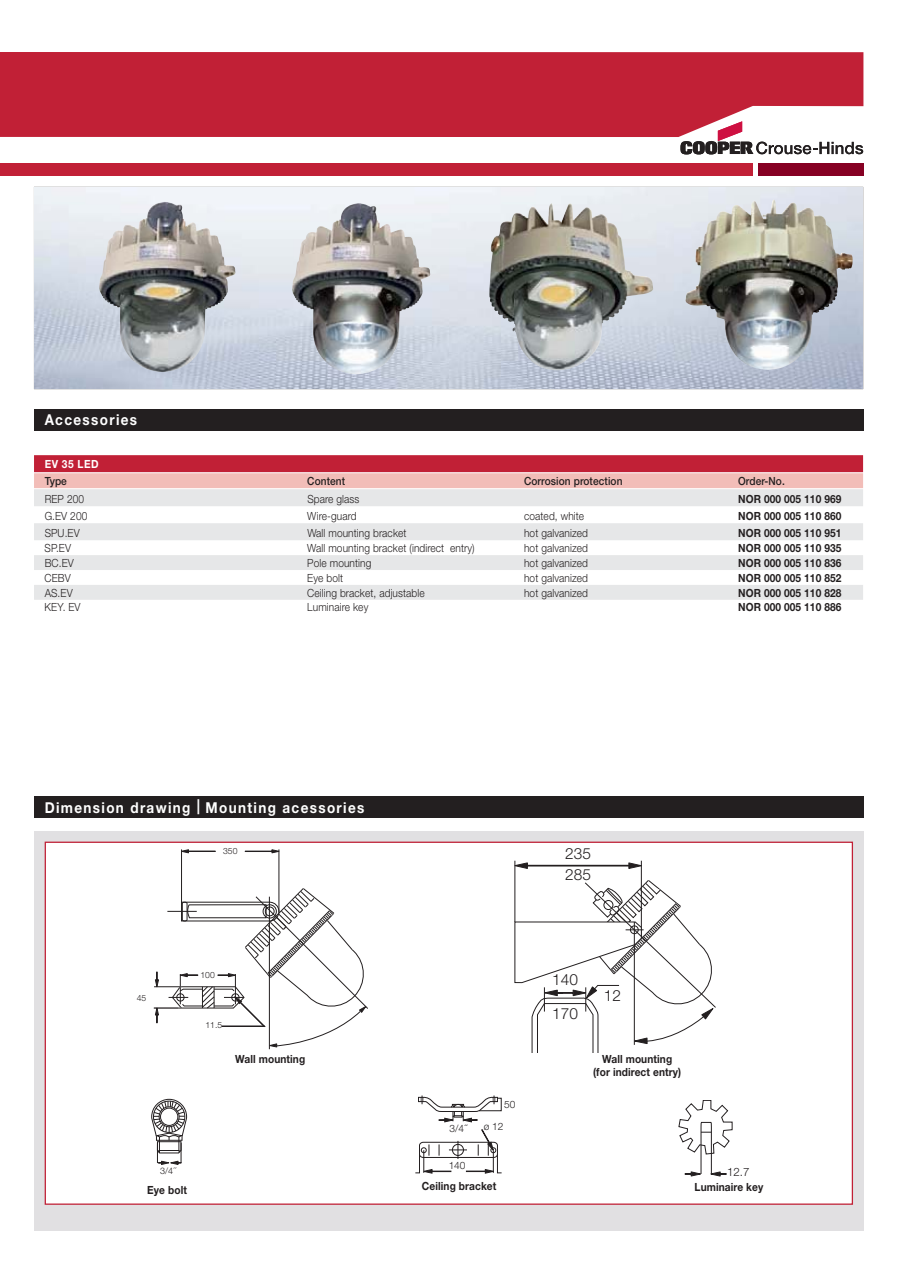
<style>
.page{position:relative;width:898px;height:1283px;background:#fff}
.page>*{position:absolute;margin:0;border:0;box-sizing:border-box;transform-origin:0 0}
.t1{font:300 15.45px/33.9px "Helvetica Neue LT Pro";color:#231f20}
.t2{font:700 15px "Helvetica Neue LT Pro";letter-spacing:.1em;color:#fff;scale:.9 1}
.t3{font:300 11.55px "Helvetica Neue LT Pro";color:#231f20}
.t4{font:300 11.25px "Helvetica Neue LT Pro";letter-spacing:.01em;color:#231f20;scale:.9 1}
.t5{font:700 11.25px/12.8px "Helvetica Neue LT Pro";letter-spacing:.01em;color:#231f20;text-align:center;scale:.9 1}
.t6{font:500 11.25px "Helvetica Neue LT Pro";letter-spacing:.01em;color:#231f20;scale:.9 1}
.t7{font:700 11.25px "Helvetica Neue LT Pro";letter-spacing:.05em;color:#fff;scale:.9 1}
.t8{font:300 10.2px "Helvetica Neue LT Pro";color:#231f20}
.t9{font:300 9px "Helvetica Neue LT Pro";color:#231f20}
.t10{font:300 8.55px "Helvetica Neue LT Pro";color:#231f20}
</style>
<div class="page">
<div style="left:0;top:52px;width:863px;height:85px;background:#c12036"></div>
<div style="left:0;top:163px;width:753px;height:12px;background:#c12036"></div>
<svg style="left:680px;top:121px;width:183px;height:33px"></svg>
<div style="left:757px;top:163px;width:106px;height:12px;background:#860023"></div>
<img style="left:35px;top:188px;width:827px;height:200px">
<div style="left:34px;top:409px;width:829px;height:22px;background:#231f20"></div>
<div style="left:34px;top:455px;width:829px;height:17px;background:#c12036"></div>
<div style="left:34px;top:473px;width:829px;height:15px;background:#f2bdb8"></div>
<div style="left:34px;top:489px;width:829px;height:17px;background:#e6e7e8"></div>
<div style="left:34px;top:523px;width:829px;height:17px;background:#e6e7e8"></div>
<div style="left:34px;top:555px;width:829px;height:15px;background:#e6e7e8"></div>
<div style="left:34px;top:585px;width:829px;height:15px;background:#e6e7e8"></div>
<div style="left:34px;top:831px;width:829px;height:399px;background:#e1e0e2"></div>
<div style="left:46px;top:843px;width:805px;height:360px;background:#fff"></div>
<svg style="left:678px;top:1100px;width:55px;height:76px"></svg>
<div style="left:34px;top:796px;width:829px;height:22px;background:#231f20"></div>
<svg style="left:151px;top:1098px;width:36px;height:66px"></svg>
<svg style="left:418px;top:1095px;width:84px;height:27px"></svg>
<svg style="left:415px;top:1129px;width:87px;height:44px"></svg>
<hr style="left:269px;top:896px;width:1px;height:153px;background:#231f20">
<hr style="left:181px;top:849px;width:1px;height:53px;background:#231f20">
<hr style="left:279px;top:849px;width:1px;height:63px;background:#231f20">
<svg style="left:181px;top:849px;width:34px;height:4px"></svg>
<svg style="left:245px;top:849px;width:34px;height:4px"></svg>
<svg style="left:154px;top:887px;width:214px;height:160px"></svg>
<hr style="left:514px;top:860px;width:1px;height:62px;background:#231f20">
<hr style="left:641px;top:860px;width:1px;height:78px;background:#231f20">
<svg style="left:514px;top:879px;width:202px;height:173px"></svg>
<svg style="left:514px;top:862px;width:128px;height:6px"></svg>
<img style="left:489px;top:203px;width:164px;height:167px">
<img style="left:685px;top:199px;width:167px;height:171px">
<img style="left:292px;top:203px;width:138px;height:171px">
<img style="left:99px;top:202px;width:137px;height:170px">
<h2 class="t2" style="left:45px;top:414px;width:104px">Accessories</h2>
<p class="t7" style="left:45px;top:460px;width:61px">EV 35 LED</p>
<p class="t6" style="left:45px;top:474px;width:26px">Type</p>
<p class="t6" style="left:307px;top:474px;width:44px">Content</p>
<p class="t6" style="left:524px;top:474px;width:111px">Corrosion protection</p>
<p class="t6" style="left:738px;top:474px;width:53px">Order-No.</p>
<p class="t4" style="left:45px;top:495px;width:45px">REP 200</p>
<p class="t4" style="left:307px;top:495px;width:59px">Spare glass</p>
<p class="t5" style="left:738px;top:494px;width:116px">NOR 000 005 110 969</p>
<p class="t4" style="left:45px;top:512px;width:49px">G.EV 200</p>
<p class="t4" style="left:307px;top:512px;width:56px">Wire-guard</p>
<p class="t4" style="left:524px;top:512px;width:68px">coated, white</p>
<p class="t5" style="left:738px;top:511px;width:116px">NOR 000 005 110 860</p>
<p class="t4" style="left:45px;top:529px;width:40px">SPU.EV</p>
<p class="t4" style="left:307px;top:529px;width:112px">Wall mounting bracket</p>
<p class="t4" style="left:524px;top:529px;width:73px">hot galvanized</p>
<p class="t5" style="left:738px;top:528px;width:116px">NOR 000 005 110 951</p>
<p class="t4" style="left:45px;top:544px;width:31px">SP.EV</p>
<p class="t4" style="left:307px;top:544px;width:187px">Wall mounting bracket (indirect entry)</p>
<p class="t4" style="left:524px;top:544px;width:73px">hot galvanized</p>
<p class="t5" style="left:738px;top:543px;width:116px">NOR 000 005 110 935</p>
<p class="t4" style="left:45px;top:558px;width:34px">BC.EV</p>
<p class="t4" style="left:307px;top:558px;width:73px">Pole mounting</p>
<p class="t4" style="left:524px;top:558px;width:73px">hot galvanized</p>
<p class="t5" style="left:738px;top:557px;width:116px">NOR 000 005 110 836</p>
<p class="t4" style="left:45px;top:573px;width:31px">CEBV</p>
<p class="t4" style="left:307px;top:573px;width:41px">Eye bolt</p>
<p class="t4" style="left:524px;top:573px;width:73px">hot galvanized</p>
<p class="t5" style="left:738px;top:572px;width:116px">NOR 000 005 110 852</p>
<p class="t4" style="left:45px;top:588px;width:33px">AS.EV</p>
<p class="t4" style="left:307px;top:588px;width:132px">Ceiling bracket, adjustable</p>
<p class="t4" style="left:524px;top:588px;width:73px">hot galvanized</p>
<p class="t5" style="left:738px;top:587px;width:116px">NOR 000 005 110 828</p>
<p class="t4" style="left:45px;top:603px;width:41px">KEY. EV</p>
<p class="t4" style="left:307px;top:603px;width:69px">Luminaire key</p>
<p class="t5" style="left:738px;top:602px;width:116px">NOR 000 005 110 886</p>
<h2 class="t2" style="left:45px;top:802px;width:357px">Dimension drawing | Mounting acessories</h2>
<p class="t10" style="left:223px;top:846px;width:16px">350</p>
<h1 class="t1" style="left:565px;top:842px;width:27px;line-height:21.5px">235<br>285</h1>
<p class="t10" style="left:137px;top:993px;width:11px">45</p>
<p class="t10" style="left:200px;top:970px;width:16px">100</p>
<h1 class="t1" style="left:552px;top:963px;width:27px">140<br>170</h1>
<h1 class="t1" style="left:604px;top:979px;width:19px">12</h1>
<p class="t10" style="left:205px;top:1020px;width:18px">11.5</p>
<p class="t5" style="left:235px;top:1054px;width:79px">Wall mounting</p>
<p class="t5" style="left:593px;top:1054px;width:99px">Wall mounting (for indirect entry)</p>
<p class="t8" style="left:504px;top:1098px;width:13px">50</p>
<p class="t9" style="left:160px;top:1165px;width:18px">3/4´´</p>
<p class="t5" style="left:147px;top:1185px;width:46px">Eye bolt</p>
<p class="t8" style="left:449px;top:1122px;width:20px">3/4´´</p>
<p class="t8" style="left:484px;top:1120px;width:21px">ø 12</p>
<p class="t8" style="left:449px;top:1159px;width:18px">140</p>
<p class="t5" style="left:422px;top:1180px;width:84px">Ceiling bracket</p>
<p class="t3" style="left:727px;top:1165px;width:24px">12.7</p>
<p class="t5" style="left:694px;top:1181px;width:78px">Luminaire key</p>
</div>
